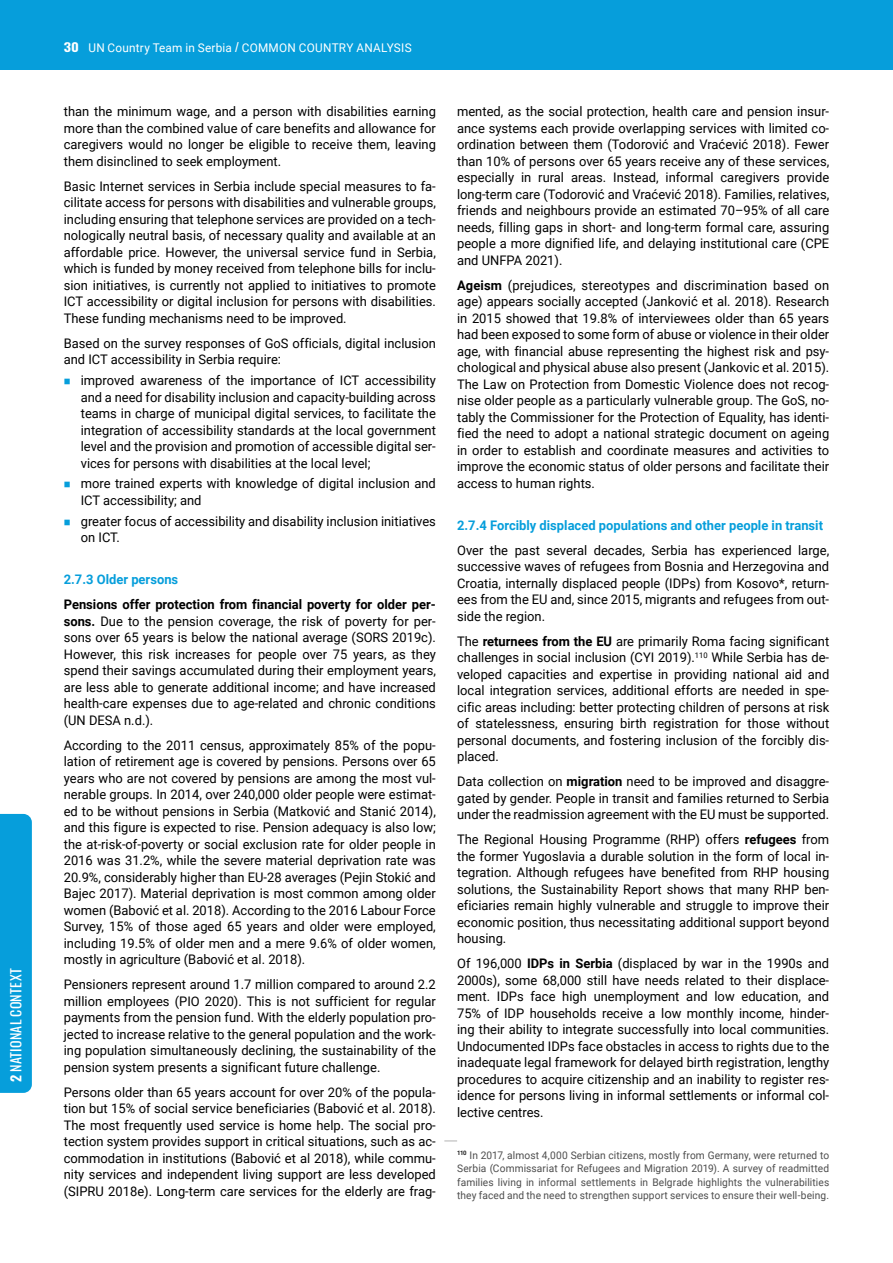
<style>
.page{position:relative;width:893px;height:1263px;background:#fff}
.page>*{position:absolute;margin:0;border:0;box-sizing:border-box;transform-origin:0 0}
.t1{font:13.5px "Oswald";letter-spacing:.02em;color:#fff;scale:1.04 1}
.t2{font:13.2px/16.5px "Roboto";color:#000;text-align:justify}
._2_1_1_Treci{font:700 13.2px "Roboto";color:#069edb}
.t3{font:12px "Roboto";letter-spacing:.02em;color:#fff}
.FN{font:10.5px/13.5px "Roboto";letter-spacing:.01em;color:#4d4d4d;text-align:justify}
.s1{font-weight:600}
.s2{font-family:"Oswald";font-weight:600}
.s3{font-family:"Oswald"}
.s4{font-weight:700}
</style>
<div class="page">
<div style="left:0;top:0;width:893px;height:70px;background:#069edb"></div>
<div style="left:0;top:814px;width:32px;height:279px;background:#069edb"></div>
<svg style="left:444px;top:1140px;width:13px;height:1px"></svg>
<p class="t1" style="left:4px;top:1082px;width:111px;rotate:-90deg"><span class="s1">2</span> NATIONAL CONTEXT</p>
<p class="t3" style="left:64px;top:39px;width:349px"><span class="s2">30</span> UN Country Team in Serbia <span class="s3">/</span> COMMON COUNTRY ANALYSIS</p>
<p class="t2" style="left:64px;top:103px;width:374px">than the minimum wage, and a person with disabilities earning more than the combined value of care benefits and allowance for caregivers would no longer be eligible to receive them, leaving them disinclined to seek employment.</p>
<p class="t2" style="left:64px;top:177px;width:374px;text-align:left">Basic Internet services in Serbia include special measures to fa&shy;cilitate access for persons with disabilities and vulnerable groups, including ensuring that telephone services are provided on a tech&shy;nologically neutral basis, of necessary quality and available at an affordable price. However, the universal service fund in Serbia, which is funded by money received from telephone bills for inclu&shy;sion initiatives, is currently not applied to initiatives to promote ICT accessibility or digital inclusion for persons with disabilities.<br>These funding mechanisms need to be improved.</p>
<p class="t2" style="left:64px;top:334px;width:374px">Based on the survey responses of GoS officials, digital inclusion and ICT accessibility in Serbia require:</p>
<p class="t2" style="left:81px;top:372px;width:357px">improved awareness of the importance of ICT accessibility and a need for disability inclusion and capacity-building across teams in charge of municipal digital services, to facilitate the integration of accessibility standards at the local government level and the provision and promotion of accessible digital ser&shy;vices for persons with disabilities at the local level;</p>
<p class="t2" style="left:81px;top:475px;width:357px">more trained experts with knowledge of digital inclusion and<br>ICT accessibility; and</p>
<p class="t2" style="left:81px;top:512px;width:357px">greater focus of accessibility and disability inclusion initiatives on ICT.</p>
<p class="_2_1_1_Treci" style="left:64px;top:570px;width:116px">2.7.3 Older persons</p>
<p class="t2" style="left:64px;top:596px;width:374px;text-align:left"><span class="s4">Pensions offer protection from financial poverty for older per&shy;sons.</span> Due to the pension coverage, the risk of poverty for per&shy;sons over 65 years is below the national average (SORS 2019c).<br>However, this risk increases for people over 75 years, as they spend their savings accumulated during their employment years, are less able to generate additional income; and have increased health-care expenses due to age-related and chronic conditions (UN DESA n.d.).</p>
<p class="t2" style="left:64px;top:736px;width:374px">According to the 2011 census, approximately 85% of the popu&shy;lation of retirement age is covered by pensions. Persons over 65 years who are not covered by pensions are among the most vul&shy;nerable groups. In 2014, over 240,000 older people were estimat&shy;ed to be without pensions in Serbia (Matković and Stanić 2014), and this figure is expected to rise. Pension adequacy is also low; the at-risk-of-poverty or social exclusion rate for older people in 2016 was 31.2%, while the severe material deprivation rate was 20.9%, considerably higher than EU-28 averages (Pejin Stokić and Bajec 2017). Material deprivation is most common among older women (Babović et al. 2018). According to the 2016 Labour Force Survey, 15% of those aged 65 years and older were employed, including 19.5% of older men and a mere 9.6% of older women, mostly in agriculture (Babović et al. 2018).</p>
<p class="t2" style="left:64px;top:976px;width:374px">Pensioners represent around 1.7 million compared to around 2.2 million employees (PIO 2020). This is not sufficient for regular payments from the pension fund. With the elderly population pro&shy;jected to increase relative to the general population and the work&shy;ing population simultaneously declining, the sustainability of the pension system presents a significant future challenge.</p>
<p class="t2" style="left:64px;top:1083px;width:374px">Persons older than 65 years account for over 20% of the popula&shy;tion but 15% of social service beneficiaries (Babović et al. 2018).<br>The most frequently used service is home help. The social pro&shy;tection system provides support in critical situations, such as ac&shy;commodation in institutions (Babović et al 2018), while commu&shy;nity services and independent living support are less developed (SIPRU 2018e). Long-term care services for the elderly are frag-</p>
<p class="t2" style="left:457px;top:103px;width:374px">mented, as the social protection, health care and pension insur&shy;ance systems each provide overlapping services with limited co&shy;ordination between them (Todorović and Vraćević 2018). Fewer than 10% of persons over 65 years receive any of these services, especially in rural areas. Instead, informal caregivers provide long-term care (Todorović and Vraćević 2018). Families, relatives, friends and neighbours provide an estimated 70–95% of all care needs, filling gaps in short- and long-term formal care, assuring people a more dignified life, and delaying institutional care (CPE and UNFPA 2021).</p>
<p class="t2" style="left:457px;top:276px;width:374px;text-align:left"><span class="s4">Ageism</span> (prejudices, stereotypes and discrimination based on age) appears socially accepted (Janković et al. 2018). Research in 2015 showed that 19.8% of interviewees older than 65 years had been exposed to some form of abuse or violence in their older age, with financial abuse representing the highest risk and psy&shy;chological and physical abuse also present (Jankovic et al. 2015).<br>The Law on Protection from Domestic Violence does not recog&shy;nise older people as a particularly vulnerable group. The GoS, no&shy;tably the Commissioner for the Protection of Equality, has identi&shy;fied the need to adopt a national strategic document on ageing in order to establish and coordinate measures and activities to improve the economic status of older persons and facilitate their access to human rights.</p>
<p class="_2_1_1_Treci" style="left:457px;top:516px;width:367px">2.7.4 Forcibly displaced populations and other people in transit</p>
<p class="t2" style="left:457px;top:541px;width:374px">Over the past several decades, Serbia has experienced large, successive waves of refugees from Bosnia and Herzegovina and Croatia, internally displaced people (IDPs) from Kosovo*, return&shy;ees from the EU and, since 2015, migrants and refugees from out&shy;side the region.</p>
<p class="t2" style="left:457px;top:632px;width:374px">The <span class="s4">returnees from the EU</span> are primarily Roma facing significant challenges in social inclusion (CYI 2019). <sup>110</sup> While Serbia has de&shy;veloped capacities and expertise in providing national aid and local integration services, additional efforts are needed in spe&shy;cific areas including: better protecting children of persons at risk of statelessness, ensuring birth registration for those without personal documents, and fostering inclusion of the forcibly dis&shy;placed.</p>
<p class="t2" style="left:457px;top:773px;width:374px">Data collection on <span class="s4">migration</span> need to be improved and disaggre&shy;gated by gender. People in transit and families returned to Serbia under the readmission agreement with the EU must be supported.</p>
<p class="t2" style="left:457px;top:831px;width:374px">The Regional Housing Programme (RHP) offers <span class="s4">refugees</span> from the former Yugoslavia a durable solution in the form of local in&shy;tegration. Although refugees have benefited from RHP housing solutions, the Sustainability Report shows that many RHP ben&shy;eficiaries remain highly vulnerable and struggle to improve their economic position, thus necessitating additional support beyond housing.</p>
<p class="t2" style="left:457px;top:955px;width:374px;text-align:left">Of 196,000 <span class="s4">IDPs in Serbia</span> (displaced by war in the 1990s and 2000s), some 68,000 still have needs related to their displace&shy;ment. IDPs face high unemployment and low education, and 75% of IDP households receive a low monthly income, hinder&shy;ing their ability to integrate successfully into local communities.<br>Undocumented IDPs face obstacles in access to rights due to the inadequate legal framework for delayed birth registration, lengthy procedures to acquire citizenship and an inability to register res&shy;idence for persons living in informal settlements or informal col&shy;lective centres.</p>
<p class="FN" style="left:457px;top:1148px;width:374px"><sup>110</sup> In 2017, almost 4,000 Serbian citizens, mostly from Germany, were returned to Serbia (Commissariat for Refugees and Migration 2019). A survey of readmitted families living in informal settlements in Belgrade highlights the vulnerabilities they faced and the need to strengthen support services to ensure their well-being.</p>
</div>
